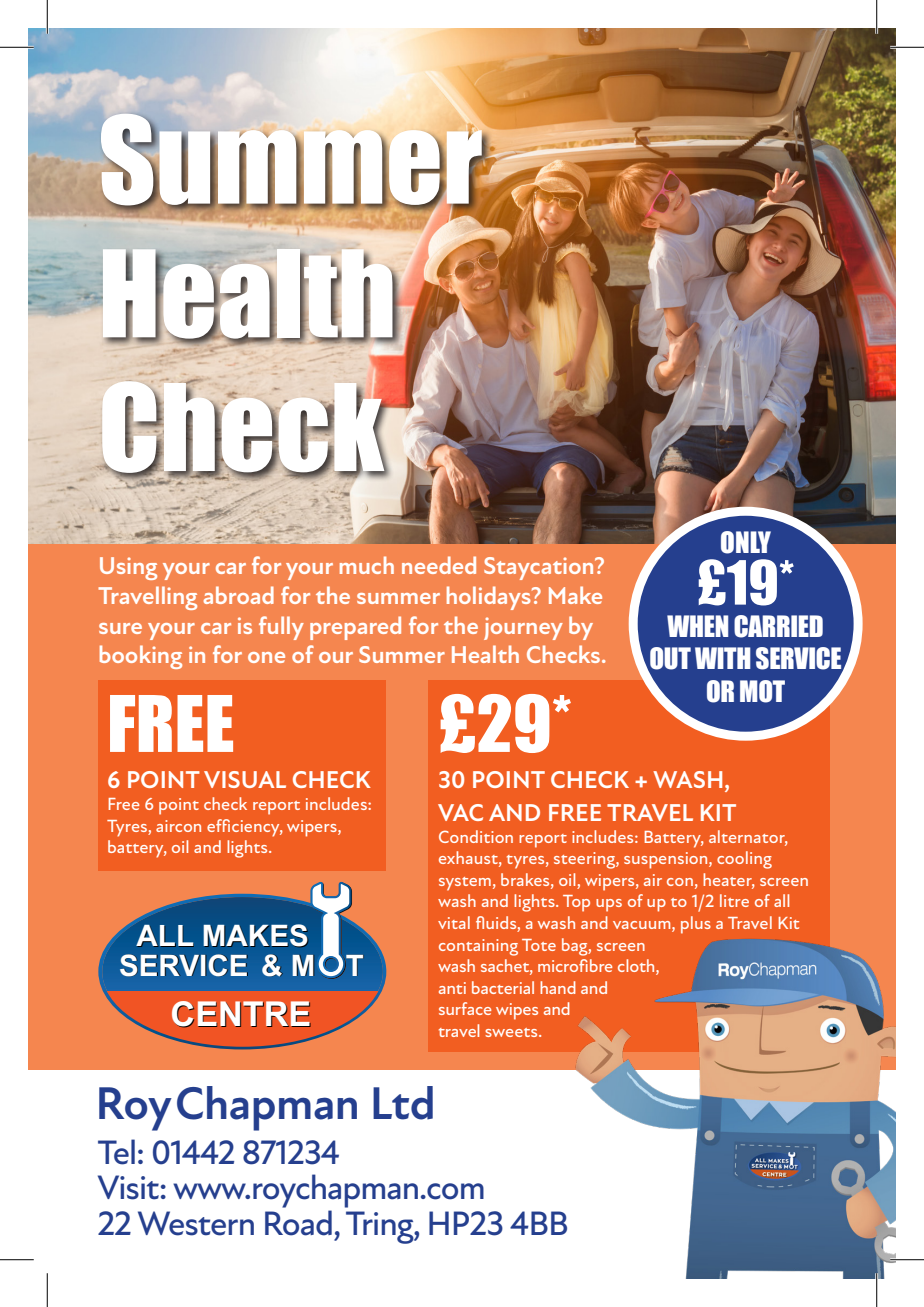
<style>
.page{position:relative;width:924px;height:1307px;background:#fff}
.page>*{position:absolute;margin:0;border:0;box-sizing:border-box;transform-origin:0 0}
.t1{font:111.38px "Impact";color:#fff}
.t2{font:72px "Impact";color:#fff}
.t3{font:56.25px "Impact";color:#fff}
.t4{font:700 46.57px "New Atten";letter-spacing:-.01em;color:#253f8e}
.t5{font:500 34.43px/35.1px "New Atten";letter-spacing:-.03em;color:#253f8e}
.t6{font:700 34.2px "Arial";color:#fff}
.t7{font:700 29.7px/29.5px "Arial";color:#fff}
.t8{font:27px/32.4px "Impact";letter-spacing:-.01em;color:#fff;text-align:center}
.t9{font:700 24.75px/29.7px "New Atten";letter-spacing:-.01em;color:#fff}
.t10{font:500 18px/21.6px "New Atten";color:#fff}
</style>
<div class="page">
<div style="left:28px;top:530px;width:868px;height:539px;background:#f5864f"></div>
<div style="left:427px;top:680px;width:402px;height:372px;background:#f25e21"></div>
<div style="left:98px;top:680px;width:287px;height:191px;background:#f25e21"></div>
<img style="left:28px;top:28px;width:868px;height:515px">
<div style="left:98px;top:111px;width:395px;height:372px;background:#231f20;opacity:.85"></div>
<div style="left:633px;top:511px;width:225px;height:225px;background:#253f8e;border-radius:50%"></div>
<div style="left:628px;top:506px;width:234px;height:234px;border:9px solid #fff;border-radius:50%"></div>
<img style="left:573px;top:874px;width:323px;height:404px">
<svg style="left:98px;top:881px;width:288px;height:168px"></svg>
<hr style="left:0;top:46px;width:34px;height:3px;background:#fff">
<hr style="left:890px;top:46px;width:34px;height:3px;background:#fff">
<hr style="left:890px;top:1258px;width:34px;height:2px;background:#fff">
<hr style="left:46px;top:0;width:3px;height:34px;background:#fff">
<hr style="left:875px;top:0;width:3px;height:34px;background:#fff">
<hr style="left:875px;top:1273px;width:3px;height:33px;background:#fff">
<hr style="left:0;top:47px;width:34px;height:1px;background:#000">
<hr style="left:890px;top:47px;width:34px;height:1px;background:#000">
<hr style="left:0;top:1259px;width:34px;height:1px;background:#000">
<hr style="left:890px;top:1259px;width:34px;height:1px;background:#000">
<hr style="left:47px;top:0;width:1px;height:34px;background:#000">
<hr style="left:47px;top:1273px;width:1px;height:33px;background:#000">
<hr style="left:876px;top:0;width:1px;height:34px;background:#000">
<hr style="left:876px;top:1273px;width:1px;height:33px;background:#000">
<p class="t1" style="left:98px;top:73px;width:386px">Summer</p>
<p class="t1" style="left:98px;top:207px;width:299px">Health</p>
<p class="t1" style="left:98px;top:341px;width:287px">Check</p>
<p class="t9" style="left:98px;top:551px;width:510px">Using your car for your much needed Staycation?<br>Travelling abroad for the summer holidays? Make sure your car is fully prepared for the journey by booking in for one of our Summer Health Checks.</p>
<p class="t2" style="left:107px;top:667px;width:129px">FREE</p>
<p class="t2" style="left:438px;top:667px;width:135px">£29*</p>
<p class="t8" style="left:720px;top:525px;width:52px">ONLY</p>
<p class="t3" style="left:696px;top:539px;width:99px">£19*</p>
<p class="t8" style="left:649px;top:609px;width:194px">WHEN CARRIED<br>OUT WITH SERVICE<br>OR MOT</p>
<p class="t9" style="left:107px;top:765px;width:265px">6 POINT VISUAL CHECK</p>
<p class="t10" style="left:107px;top:793px;width:267px">Free 6 point check report includes:<br>Tyres, aircon efficiency, wipers, battery, oil and lights.</p>
<p class="t7" style="left:119px;top:921px;width:246px;text-indent:18px">ALL MAKES<br>SERVICE &amp; M T</p>
<p class="t6" style="left:171px;top:991px;width:142px">CENTRE</p>
<p class="t9" style="left:438px;top:764px;width:300px;line-height:32.4px">30 POINT CHECK + WASH,<br>VAC AND FREE TRAVEL KIT</p>
<p class="t10" style="left:438px;top:826px;width:372px">Condition report includes: Battery, alternator, exhaust, tyres, steering, suspension, cooling system, brakes, oil, wipers, air con, heater, screen wash and lights. Top ups of up to 1/2 litre of all vital fluids, a wash and vacuum, plus a Travel Kit containing Tote bag, screen<br>wash sachet, microfibre cloth,<br>anti bacterial hand and<br>surface wipes and<br>travel sweets.</p>
<p class="t4" style="left:96px;top:1075px;width:342px">Roy Chapman Ltd</p>
<p class="t5" style="left:97px;top:1135px;width:473px">Tel: 01442 871234<br>Visit: www.roychapman.com<br>22 Western Road, Tring, HP23 4BB</p>
</div>
